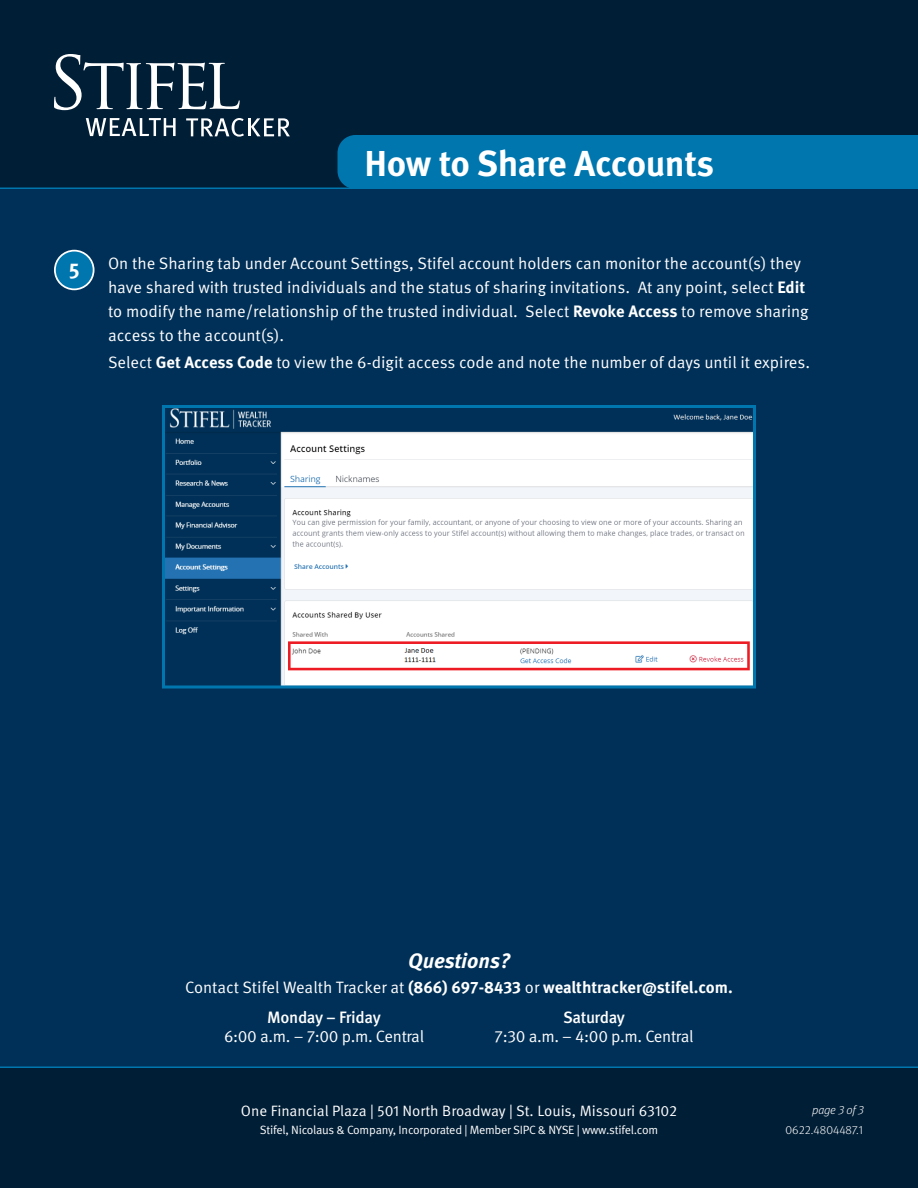
<style>
.page{position:relative;width:918px;height:1188px;background:#003057}
.page>*{position:absolute;margin:0;border:0;box-sizing:border-box;transform-origin:0 0}
.t1{font:700 36px "Meta OT";letter-spacing:-.015em;color:#fff}
.t2{font:700 21.3px "Meta Offc";color:#fff}
.t3{font:italic 700 21px "Meta OT";color:#fff}
.t4{font:16.5px/24px "Meta OT Norm";color:#fff}
.t5{font:16.5px/19.5px "Meta OT Norm";letter-spacing:-.02em;color:#fff;text-align:center}
.t6{font:700 16.5px "Meta OT";color:#fff}
.t7{font:15px "Meta OT Norm";color:#fff}
.t8{font:12px "Meta OT Norm";letter-spacing:-.02em;color:#fff}
.t9{font:300 12px "Meta OT";color:#fff}
.t10{font:italic 300 12px "Meta OT";letter-spacing:-.02em;color:#fff}
.s1{font-family:"Meta OT";font-weight:700}
.s2{font-family:"Meta OT Norm";font-weight:400}
.s3{font-family:"Meta OT";font-weight:500}
</style>
<div class="page">
<div style="left:0;top:1066px;width:918px;height:122px;background:#001e36"></div>
<div style="left:0;top:0;width:918px;height:189px;background:#001e36"></div>
<svg style="left:86px;top:118px;width:90px;height:18px;background:#5b6e7d"></svg>
<svg style="left:186px;top:118px;width:58px;height:19px"></svg>
<hr style="left:248px;top:118px;width:3px;height:18px;background:#fff">
<svg style="left:251px;top:118px;width:39px;height:18px"></svg>
<svg style="left:54px;top:54px;width:186px;height:56px;background:#395062"></svg>
<div style="left:338px;top:135px;width:580px;height:54px;background:#0076af"></div>
<img style="left:166px;top:409px;width:586px;height:275px">
<div style="left:162px;top:405px;width:594px;height:283px;border:3px solid #0076af"></div>
<div style="left:55px;top:251px;width:39px;height:38px;background:#0076af;border-radius:50%"></div>
<div style="left:54px;top:250px;width:40px;height:40px;border:2px solid #fff;border-radius:50%"></div>
<p class="t1" style="left:364px;top:140px;width:351px">How to Share Accounts</p>
<p class="t2" style="left:68px;top:258px;width:14px">5</p>
<p class="t4" style="left:108px;top:251px;width:702px">On the Sharing tab under Account Settings, Stifel account holders can monitor the account(s) they have shared with trusted individuals and the status of sharing invitations. At any point, select <span class="s1">Edit </span>to modify the name/relationship of the trusted individual. Select <span class="s1">Revoke Access</span> to remove sharing access to the account(s).</p>
<p class="t4" style="left:108px;top:351px;width:704px">Select <span class="s1">Get Access Code</span> to view the 6-digit access code and note the number of days until it expires.</p>
<p class="t3" style="left:408px;top:947px;width:103px">Questions?</p>
<p class="t6" style="left:185px;top:977px;width:549px"><span class="s2">Contact Stifel Wealth Tracker at</span> (866) 697-8433 <span class="s2">or</span> wealthtracker@stifel.com.</p>
<p class="t5" style="left:224px;top:1008px;width:202px"><span class="s3">Monday – Friday<br></span>6:00 a.m. – 7:00 p.m. Central</p>
<p class="t5" style="left:495px;top:1008px;width:200px"><span class="s3">Saturday<br></span>7:30 a.m. – 4:00 p.m. Central</p>
<p class="t7" style="left:241px;top:1102px;width:438px">One Financial Plaza | 501 North Broadway | St. Louis, Missouri 63102</p>
<p class="t8" style="left:260px;top:1123px;width:400px">Stifel, Nicolaus &amp; Company, Incorporated | Member SIPC &amp; NYSE | www.stifel.com</p>
<p class="t9" style="left:786px;top:1123px;width:80px">0622.4804487.1</p>
<p class="t10" style="left:812px;top:1103px;width:53px">page 3 of 3</p>
</div>
